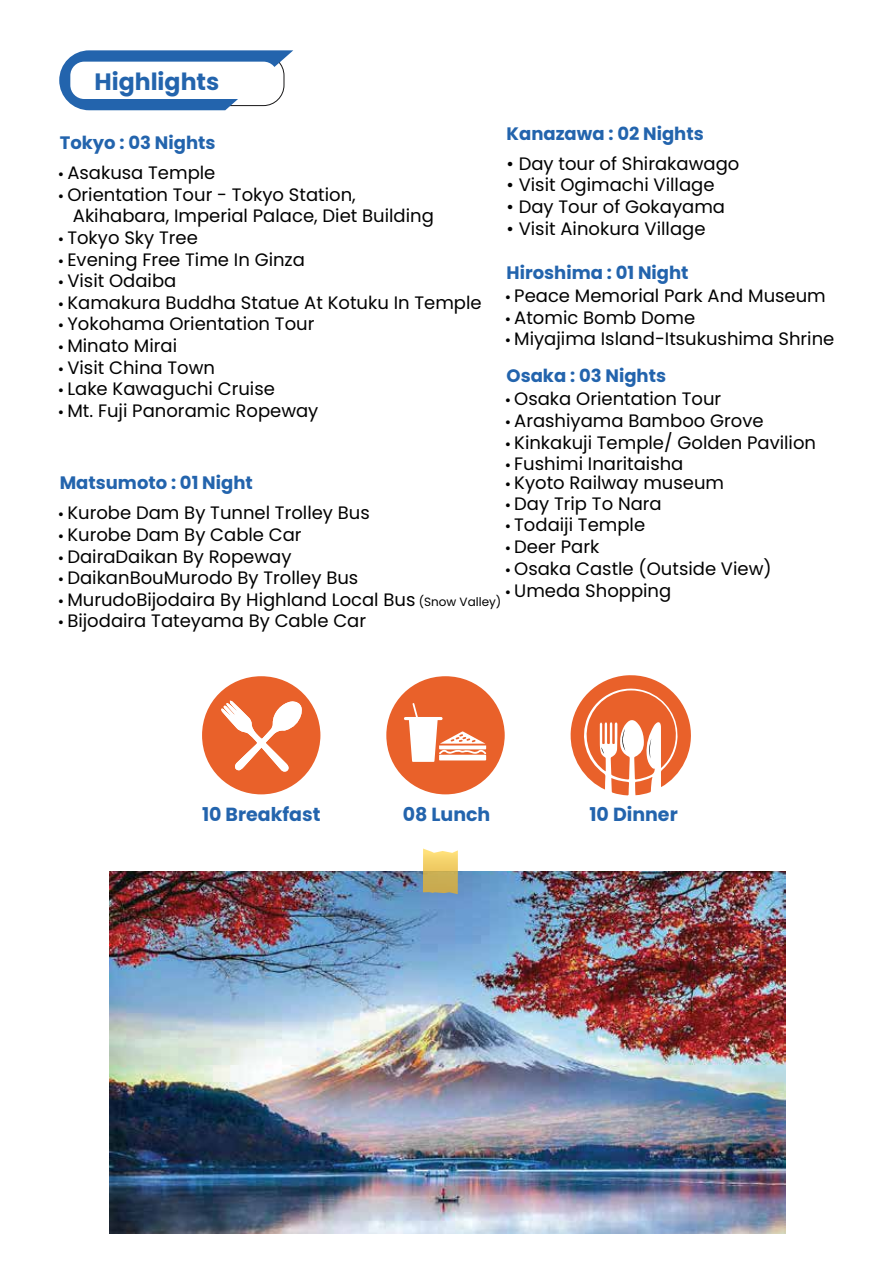
<style>
.page{position:relative;width:893px;height:1263px;background:#fff}
.page>*{position:absolute;margin:0;border:0;box-sizing:border-box;transform-origin:0 0}
.t1{font:700 23.7px "Poppins";color:#2364ad}
.t2{font:700 19.05px "Poppins";color:#2364ad}
.t3{font:18px/21.6px "Poppins";color:#020202}
.t4{font:700 18px "Poppins";color:#2364ad}
.s1{font-family:"Myriad Pro"}
.s2{font-weight:700;color:#2364ad}
.s3{font-size:12px}
</style>
<div class="page">
<svg style="left:59px;top:50px;width:234px;height:60px"></svg>
<div style="left:70px;top:62px;width:207px;height:37px;background:#fff;border-radius:14px"></div>
<svg style="left:202px;top:676px;width:118px;height:118px"></svg>
<svg style="left:570px;top:675px;width:121px;height:120px"></svg>
<div style="left:386px;top:676px;width:119px;height:118px;background:#e9612a;border-radius:50%"></div>
<svg style="left:404px;top:703px;width:82px;height:59px"></svg>
<img style="left:110px;top:871px;width:675px;height:362px">
<svg style="left:423px;top:848px;width:35px;height:46px;background:#dcc26d"></svg>
<h1 class="t1" style="left:94px;top:68px;width:126px">Highlights</h1>
<p class="t4" style="left:60px;top:132px;width:157px">Tokyo : 03 Nights</p>
<p class="t4" style="left:507px;top:123px;width:199px">Kanazawa : 02 Nights</p>
<p class="t3" style="left:506px;top:153px;width:234px">• Day tour of Shirakawago</p>
<p class="t3" style="left:506px;top:174px;width:210px">• Visit Ogimachi Village</p>
<p class="t3" style="left:506px;top:196px;width:220px">• Day Tour of Gokayama</p>
<p class="t3" style="left:506px;top:218px;width:201px">• Visit Ainokura Village</p>
<p class="t3" style="left:58px;top:162px;width:158px"><span class="s1">•</span> Asakusa Temple</p>
<p class="t3" style="left:73px;top:184px;width:362px;text-indent:-14px"><span class="s1">•</span> Orientation Tour - Tokyo Station,<br>Akihabara, Imperial Palace, Diet Building</p>
<p class="t3" style="left:58px;top:227px;width:141px"><span class="s1">•</span> Tokyo Sky Tree</p>
<p class="t3" style="left:58px;top:249px;width:248px"><span class="s1">•</span> Evening Free Time In Ginza</p>
<p class="t3" style="left:58px;top:270px;width:119px"><span class="s1">•</span> Visit Odaiba</p>
<p class="t3" style="left:58px;top:292px;width:425px"><span class="s1">•</span> Kamakura Buddha Statue At Kotuku In Temple</p>
<p class="t3" style="left:58px;top:313px;width:257px"><span class="s1">•</span> Yokohama Orientation Tour</p>
<p class="t3" style="left:58px;top:335px;width:120px"><span class="s1">•</span> Minato Mirai</p>
<p class="t3" style="left:58px;top:357px;width:158px"><span class="s1">•</span> Visit China Town</p>
<p class="t3" style="left:58px;top:378px;width:218px"><span class="s1">•</span> Lake Kawaguchi Cruise</p>
<p class="t3" style="left:58px;top:400px;width:261px"><span class="s1">•</span> Mt. Fuji Panoramic Ropeway</p>
<p class="t4" style="left:507px;top:262px;width:183px">Hiroshima : 01 Night</p>
<p class="t3" style="left:505px;top:285px;width:322px"><span class="s1">•</span> Peace Memorial Park And Museum</p>
<p class="t3" style="left:505px;top:307px;width:191px"><span class="s1">•</span> Atomic Bomb Dome</p>
<p class="t3" style="left:505px;top:321px;width:331px;line-height:36.6px"><span class="s1">•</span> Miyajima Island-Itsukushima Shrine<br><span class="s2">Osaka : 03 Nights</span></p>
<p class="t3" style="left:505px;top:388px;width:217px"><span class="s1">•</span> Osaka Orientation Tour</p>
<p class="t3" style="left:505px;top:410px;width:260px"><span class="s1">•</span> Arashiyama Bamboo Grove</p>
<p class="t3" style="left:505px;top:432px;width:312px"><span class="s1">•</span> Kinkakuji Temple/ Golden Pavilion</p>
<p class="t3" style="left:505px;top:453px;width:180px"><span class="s1">•</span> Fushimi Inaritaisha</p>
<p class="t3" style="left:505px;top:472px;width:220px"><span class="s1">•</span> Kyoto Railway museum</p>
<p class="t3" style="left:505px;top:493px;width:158px"><span class="s1">•</span> Day Trip To Nara</p>
<p class="t3" style="left:505px;top:514px;width:141px"><span class="s1">•</span> Todaiji Temple</p>
<p class="t3" style="left:505px;top:536px;width:96px"><span class="s1">•</span> Deer Park</p>
<p class="t3" style="left:505px;top:558px;width:268px"><span class="s1">•</span> Osaka Castle (Outside View)</p>
<p class="t3" style="left:505px;top:580px;width:167px"><span class="s1">•</span> Umeda Shopping</p>
<p class="t4" style="left:60px;top:473px;width:195px">Matsumoto : 01 Night</p>
<p class="t3" style="left:58px;top:502px;width:313px"><span class="s1">•</span> Kurobe Dam By Tunnel Trolley Bus</p>
<p class="t3" style="left:58px;top:524px;width:245px"><span class="s1">•</span> Kurobe Dam By Cable Car</p>
<p class="t3" style="left:58px;top:545px;width:235px"><span class="s1">•</span> DairaDaikan By Ropeway</p>
<p class="t3" style="left:58px;top:567px;width:301px"><span class="s1">•</span> DaikanBouMurodo By Trolley Bus</p>
<p class="t3" style="left:58px;top:589px;width:444px"><span class="s1">•</span> MurudoBijodaira By Highland Local Bus <span class="s3">(Snow Valley)</span></p>
<p class="t3" style="left:58px;top:610px;width:309px"><span class="s1">•</span> Bijodaira Tateyama By Cable Car</p>
<p class="t2" style="left:202px;top:804px;width:120px">10 Breakfast</p>
<p class="t2" style="left:403px;top:804px;width:89px">08 Lunch</p>
<p class="t2" style="left:589px;top:804px;width:90px">10 Dinner</p>
</div>
